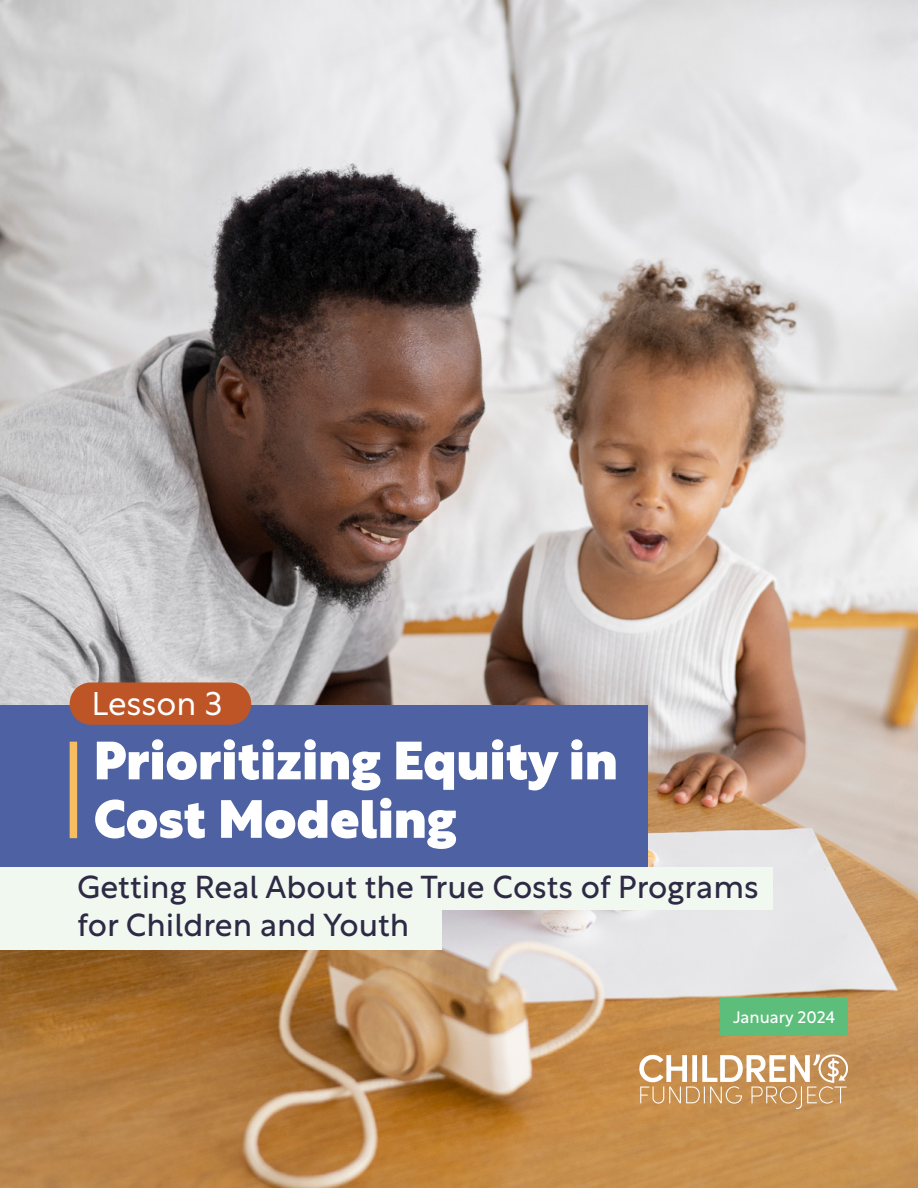
<style>
.page{position:relative;width:918px;height:1188px;background:#fff}
.page>*{position:absolute;margin:0;border:0;box-sizing:border-box;transform-origin:0 0}
.t1{font:900 52.5px/58.5px "Rustica";color:#fff}
.t2{font:300 32.55px "Rustica";color:#fff}
.t3{font:31.5px/37.8px "Rustica";color:#2e2a45}
.t4{font:16.5px "Rustica";color:#fff}
</style>
<div class="page">
<img style="left:0;top:0;width:918px;height:1188px">
<svg style="left:639px;top:1054px;width:209px;height:55px"></svg>
<div style="left:0;top:705px;width:648px;height:162px;background:#4e62a3"></div>
<div style="left:720px;top:998px;width:128px;height:38px;background:#5dbe7b"></div>
<div style="left:70px;top:742px;width:7px;height:96px;background:#f6be61"></div>
<div style="left:70px;top:682px;width:181px;height:43px;background:#be5527;border-radius:21px"></div>
<div style="left:0;top:867px;width:772px;height:42px;background:#f0f8ef"></div>
<div style="left:0;top:907px;width:442px;height:42px;background:#f0f8ef"></div>
<p class="t2" style="left:92px;top:675px;width:133px">Lesson 3</p>
<h1 class="t1" style="left:94px;top:728px;width:526px">Prioritizing Equity in<br>Cost Modeling</h1>
<p class="t3" style="left:77px;top:865px;width:683px">Getting Real About the True Costs of Programs for Children and Youth</p>
<p class="t4" style="left:733px;top:1003px;width:104px">January 2024</p>
</div>
